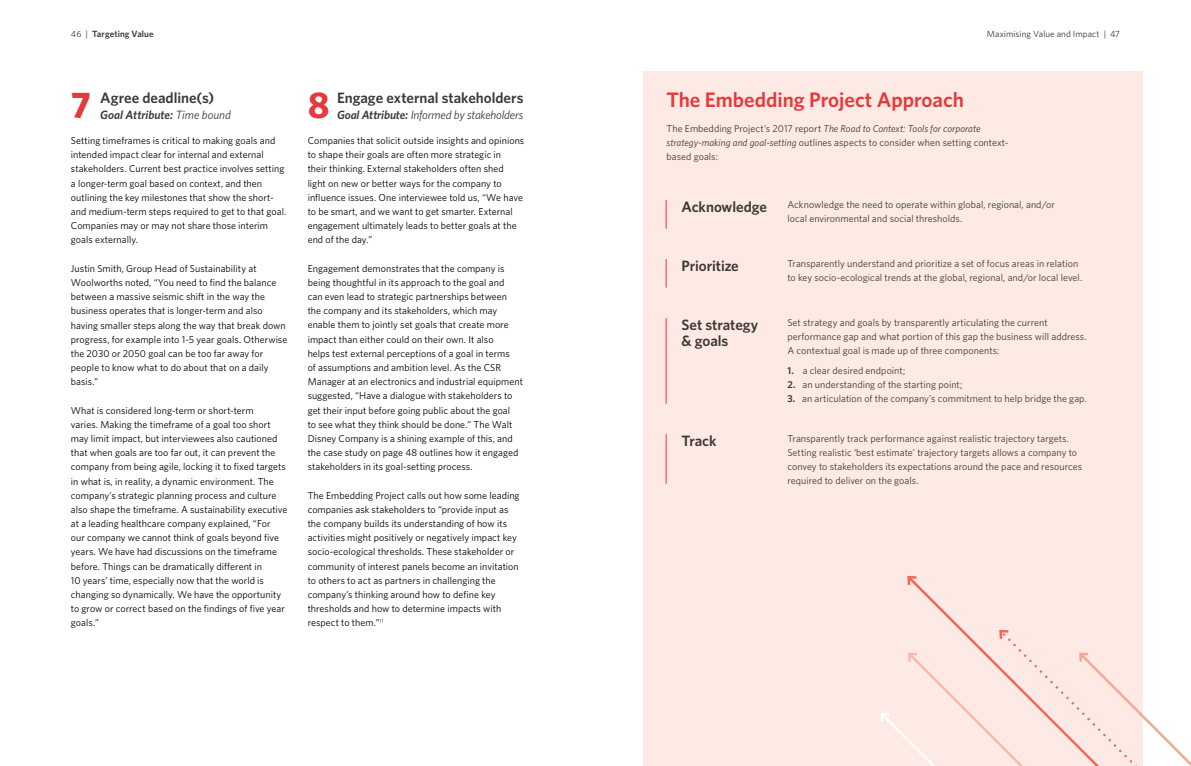
<style>
.page{position:relative;width:1191px;height:766px;background:#fff}
.page>*{position:absolute;margin:0;border:0;box-sizing:border-box;transform-origin:0 0}
.t1{font:700 37.2px "Whitney";color:#e6393b}
.t2{font:600 21px "Whitney";color:#e6393b}
.t3{font:600 15px/16px "Whitney";letter-spacing:-.005em;color:#3c3835}
.t4{font:italic 12px "Whitney";letter-spacing:-.015em;color:#3c3835}
.t5{font:italic 600 12px "Whitney";color:#3c3835}
.t6{font:10px/14.2px "Whitney";letter-spacing:.005em;color:#000}
.t7{font:10px/14px "Whitney";letter-spacing:.005em;color:#3c3835}
.t8{font:9px "Whitney";letter-spacing:.005em;color:#3c3835}
.t9{font:600 9px "Whitney";letter-spacing:.01em;color:#3c3835}
.s1{font-weight:400}
.s2{font-weight:600}
.s3{font-style:italic}
</style>
<div class="page">
<div style="left:643px;top:71px;width:499px;height:694px;background:#fdeae4"></div>
<svg style="left:917px;top:586px;width:44px;height:42px"></svg>
<svg style="left:907px;top:576px;width:12px;height:11px"></svg>
<svg style="left:878px;top:628px;width:313px;height:138px"></svg>
<svg style="left:666px;top:200px;width:1px;height:28px"></svg>
<svg style="left:666px;top:259px;width:1px;height:28px"></svg>
<hr style="left:666px;top:318px;width:1px;height:85px;background:#e6393b">
<hr style="left:666px;top:434px;width:1px;height:49px;background:#e6393b">
<p class="t9" style="left:71px;top:28px;width:84px"><span class="s1">46 |</span> Targeting Value</p>
<p class="t8" style="left:987px;top:28px;width:135px">Maximising Value and Impact | 47</p>
<h1 class="t1" style="left:71px;top:80px;width:22px">7</h1>
<h3 class="t3" style="left:100px;top:89px;width:116px">Agree deadline(s)</h3>
<p class="t5" style="left:100px;top:107px;width:132px">Goal Attribute: <span class="s1">Time bound</span></p>
<h1 class="t1" style="left:308px;top:80px;width:23px">8</h1>
<h3 class="t3" style="left:337px;top:89px;width:188px">Engage external stakeholders</h3>
<p class="t4" style="left:337px;top:107px;width:188px"><span class="s2">Goal Attribute:</span> Informed by stakeholders</p>
<p class="t6" style="left:71px;top:133px;width:217px">Setting timeframes is critical to making goals and intended impact clear for internal and external stakeholders. Current best practice involves setting a longer-term goal based on context, and then outlining the key milestones that show the short&shy;and medium-term steps required to get to that goal.<br>Companies may or may not share those interim goals externally.</p>
<p class="t6" style="left:71px;top:261px;width:218px">Justin Smith, Group Head of Sustainability at Woolworths noted, “You need to find the balance between a massive seismic shift in the way the business operates that is longer-term and also having smaller steps along the way that break down progress, for example into 1-5 year goals. Otherwise the 2030 or 2050 goal can be too far away for people to know what to do about that on a daily basis.”</p>
<p class="t6" style="left:71px;top:402px;width:218px">What is considered long-term or short-term<br>varies. Making the timeframe of a goal too short may limit impact, but interviewees also cautioned that when goals are too far out, it can prevent the company from being agile, locking it to fixed targets in what is, in reality, a dynamic environment. The company’s strategic planning process and culture also shape the timeframe. A sustainability executive at a leading healthcare company explained, “For<br>our company we cannot think of goals beyond five years. We have had discussions on the timeframe before. Things can be dramatically different in<br>10 years’ time, especially now that the world is changing so dynamically. We have the opportunity to grow or correct based on the findings of five year goals.”</p>
<p class="t6" style="left:308px;top:133px;width:218px">Companies that solicit outside insights and opinions to shape their goals are often more strategic in<br>their thinking. External stakeholders often shed light on new or better ways for the company to influence issues. One interviewee told us, “We have to be smart, and we want to get smarter. External engagement ultimately leads to better goals at the end of the day.”</p>
<p class="t6" style="left:308px;top:261px;width:217px">Engagement demonstrates that the company is being thoughtful in its approach to the goal and<br>can even lead to strategic partnerships between the company and its stakeholders, which may enable them to jointly set goals that create more impact than either could on their own. It also<br>helps test external perceptions of a goal in terms<br>of assumptions and ambition level. As the CSR Manager at an electronics and industrial equipment suggested, “Have a dialogue with stakeholders to get their input before going public about the goal<br>to see what they think should be done.” The Walt Disney Company is a shining example of this, and the case study on page 48 outlines how it engaged stakeholders in its goal-setting process.</p>
<p class="t6" style="left:308px;top:487px;width:213px">The Embedding Project calls out how some leading companies ask stakeholders to “provide input as the company builds its understanding of how its activities might positively or negatively impact key socio-ecological thresholds. These stakeholder or community of interest panels become an invitation to others to act as partners in challenging the company’s thinking around how to define key thresholds and how to determine impacts with respect to them.”<sup>11</sup></p>
<h2 class="t2" style="left:666px;top:86px;width:299px">The Embedding Project Approach</h2>
<p class="t7" style="left:666px;top:121px;width:343px">The Embedding Project’s 2017 report <span class="s3">The Road to Context: Tools for corporate strategy-making and goal-setting</span> outlines aspects to consider when setting context&shy;based goals:</p>
<p class="t7" style="left:787px;top:197px;width:269px">Acknowledge the need to operate within global, regional, and/or local environmental and social thresholds.</p>
<p class="t7" style="left:787px;top:256px;width:296px">Transparently understand and prioritize a set of focus areas in relation to key socio-ecological trends at the global, regional, and/or local level.</p>
<h3 class="t3" style="left:681px;top:198px;width:87px">Acknowledge</h3>
<h3 class="t3" style="left:681px;top:257px;width:59px">Prioritize</h3>
<h3 class="t3" style="left:681px;top:316px;width:78px">Set strategy &amp; goals</h3>
<h3 class="t3" style="left:681px;top:433px;width:37px">Track</h3>
<p class="t7" style="left:787px;top:315px;width:301px">Set strategy and goals by transparently articulating the current performance gap and what portion of this gap the business will address.<br>A contextual goal is made up of three components:</p>
<p class="t7" style="left:787px;top:363px;width:119px"><span class="s2">1.</span> a clear desired endpoint;</p>
<p class="t7" style="left:787px;top:377px;width:176px"><span class="s2">2.</span> an understanding of the starting point;</p>
<p class="t7" style="left:787px;top:391px;width:301px"><span class="s2">3.</span> an articulation of the company’s commitment to help bridge the gap.</p>
<p class="t7" style="left:787px;top:431px;width:296px">Transparently track performance against realistic trajectory targets.<br>Setting realistic ‘best estimate’ trajectory targets allows a company to convey to stakeholders its expectations around the pace and resources required to deliver on the goals.</p>
</div>
